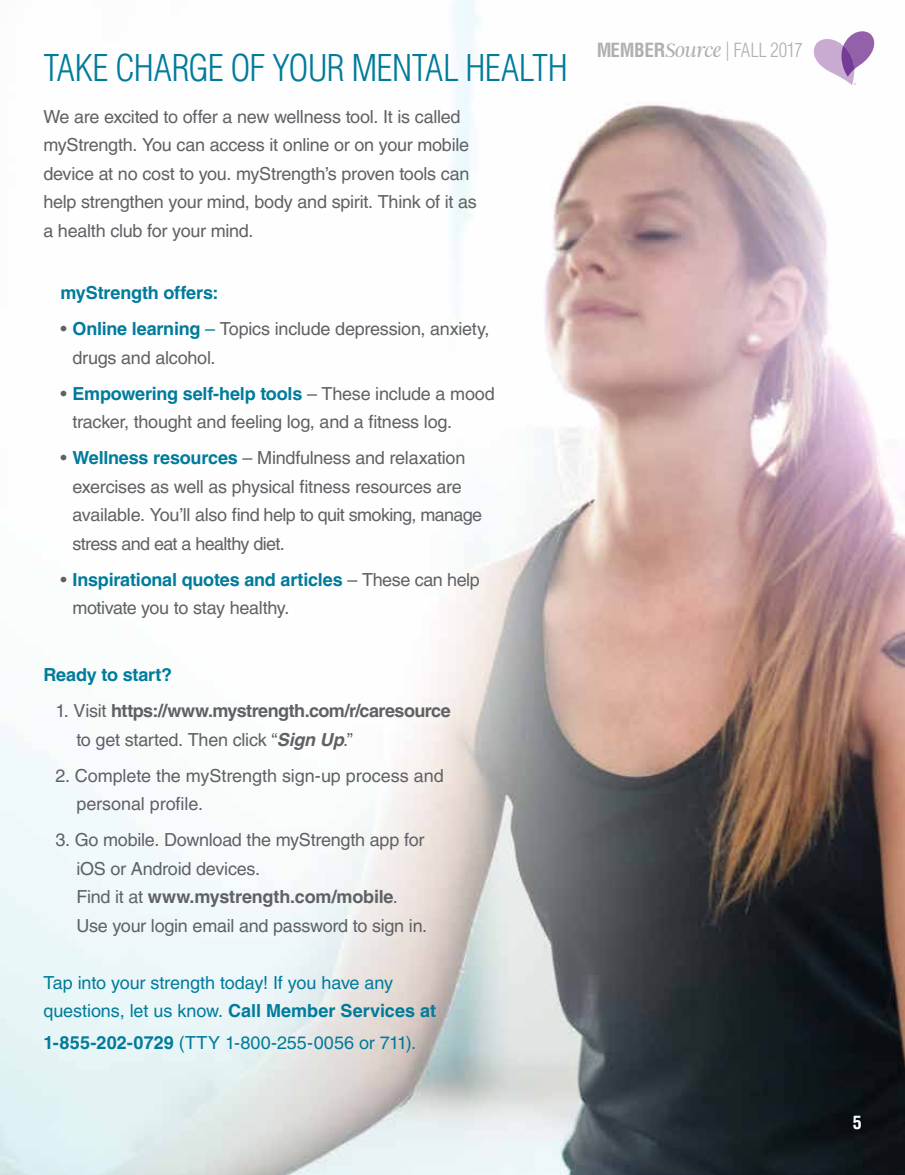
<style>
.page{position:relative;width:905px;height:1175px;background:#fff}
.page>*{position:absolute;margin:0;border:0;box-sizing:border-box;transform-origin:0 0}
.t1{font:300 condensed 36px "Helvetica LT Pro";letter-spacing:-.02em;color:#007b9b}
.t2{font:300 condensed 19.05px "Helvetica LT Pro";letter-spacing:-.015em;color:#606165}
.t3{font:18px/28.5px "Helvetica LT Pro";letter-spacing:-.015em;color:#606165}
.t4{font:18px/28.5px "Helvetica LT Pro";letter-spacing:-.005em;color:#007b9b}
.t5{font:700 18px/28.5px "Helvetica LT Pro";letter-spacing:-.03em;color:#606165}
.t6{font:700 18px "Helvetica LT Pro";letter-spacing:-.01em;color:#007b9b}
.t7{font:700 condensed 18px "Helvetica LT Pro";color:#fff}
.s1{font-weight:700;color:#007b9b}
.s2{color:#007b9b}
.s3{font-weight:400}
.s4{font-style:italic}
.s5{font-weight:700}
.s6{font-family:"Argent CF";font-style:italic;font-stretch:normal;font-size:21.45px}
</style>
<div class="page">
<img style="left:0;top:0;width:904px;height:1174px">
<svg style="left:813px;top:31px;width:61px;height:54px"></svg>
<h2 class="t1" style="left:43px;top:45px;width:526px">TAKE CHARGE OF YOUR MENTAL HEALTH</h2>
<p class="t3" style="left:43px;top:102px;width:435px">We are excited to offer a new wellness tool. It is called myStrength. You can access it online or on your mobile device at no cost to you. myStrength’s proven tools can help strengthen your mind, body and spirit. Think of it as a health club for your mind.</p>
<h3 class="t6" style="left:60px;top:282px;width:159px">myStrength offers:</h3>
<p class="t3" style="left:72px;top:315px;width:418px;text-indent:-12px">• <span class="s1">Online learning</span> <span class="s2">–</span> Topics include depression, anxiety, drugs and alcohol.</p>
<p class="t3" style="left:72px;top:379px;width:423px;text-indent:-12px">• <span class="s1">Empowering self-help tools</span> – These include a mood tracker, thought and feeling log, and a fitness log.</p>
<p class="t3" style="left:72px;top:443px;width:411px;text-indent:-12px">• <span class="s1">Wellness resources</span> – Mindfulness and relaxation exercises as well as physical fitness resources are available. You’ll also find help to quit smoking, manage stress and eat a healthy diet.</p>
<p class="t3" style="left:72px;top:565px;width:409px;text-indent:-12px">• <span class="s1">Inspirational quotes and articles</span> – These can help motivate you to stay healthy.</p>
<h3 class="t6" style="left:43px;top:664px;width:130px">Ready to start?</h3>
<p class="t5" style="left:76px;top:696px;width:376px;text-indent:-21px"><span class="s3">1. Visit</span> https://www.mystrength.com/r/caresource <span class="s3">to get started. Then click “</span><span class="s4">Sign Up</span><span class="s3">.”</span></p>
<p class="t3" style="left:76px;top:761px;width:369px;text-indent:-21px">2. Complete the myStrength sign-up process and personal profile.</p>
<p class="t3" style="left:76px;top:825px;width:352px;text-indent:-21px">3. Go mobile. Download the myStrength app for iOS or Android devices.<br>Find it at <span class="s5">www.mystrength.com/mobile</span>.<br>Use your login email and password to sign in.</p>
<p class="t4" style="left:43px;top:968px;width:394px">Tap into your strength today! If you have any questions, let us know. <span class="s5">Call Member Services at</span></p>
<p class="t4" style="left:43px;top:1028px;width:374px"><span class="s5">1-855-202-0729</span> (TTY 1-800-255-0056 or 711).</p>
<p class="t2" style="left:596px;top:38px;width:208px"><span class="s5">MEMBER</span><span class="s6">Source</span> | FALL 2017</p>
<p class="t7" style="left:853px;top:1110px;width:10px">5</p>
</div>
